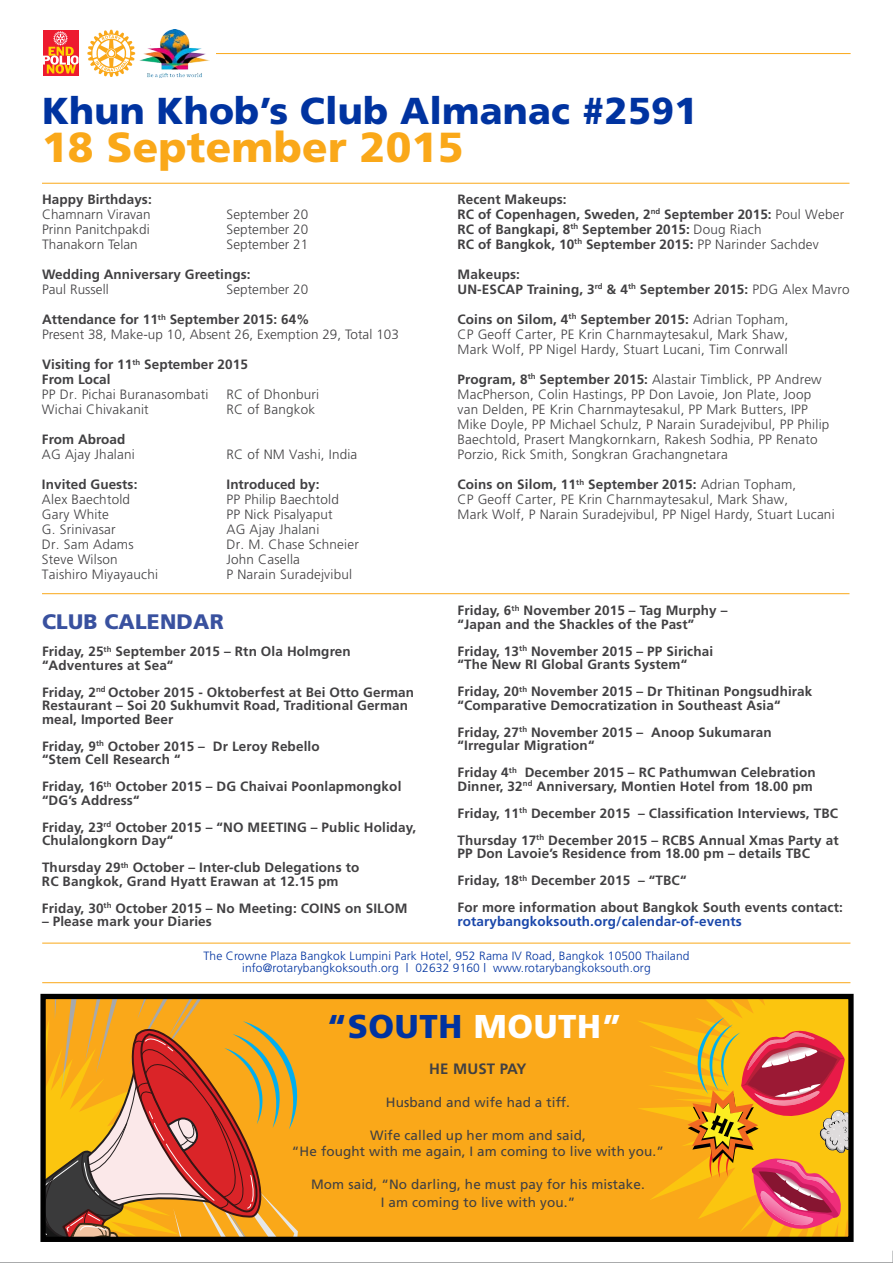
<style>
.page{position:relative;width:893px;height:1263px;background:#fff}
.page>*{position:absolute;margin:0;border:0;box-sizing:border-box;transform-origin:0 0}
.t1{font:900 42px "Frutiger";letter-spacing:.005em;color:#faa819}
.t2{font:900 37.5px "Frutiger";letter-spacing:.005em;color:#0033a0}
.t3{font:900 33px "Frutiger";letter-spacing:.02em;color:#0033a0}
.t4{font:900 21px "Frutiger";letter-spacing:.01em;color:#39519f}
.t5{font:700 15px "Frutiger";letter-spacing:.01em;color:#414042}
.t6{font:700 13.5px/13.5px "Frutiger";letter-spacing:.01em;color:#414042}
.t7{font:300 13.5px/15px "Frutiger";letter-spacing:.015em;color:#414042}
.t8{font:13.5px/16.5px "Frutiger";letter-spacing:.01em;color:#414042;text-align:center}
.t9{font:700 13.5px "Frutiger";letter-spacing:.01em;color:#1a47aa}
.t10{font:300 12px/12px "Frutiger";letter-spacing:.01em;color:#0033a0;text-align:center}
.s1{font-weight:700}
.s2{font-weight:300}
.s3{color:#fff}
</style>
<div class="page">
<hr style="left:216px;top:53px;width:635px;height:1px;background:#faa819">
<svg style="left:87px;top:30px;width:48px;height:47px"></svg>
<div style="left:43px;top:30px;width:36px;height:46px;background:#ed1b2f"></div>
<svg style="left:43px;top:31px;width:36px;height:43px"></svg>
<img style="left:139px;top:30px;width:71px;height:47px">
<hr style="left:42px;top:943px;width:808px;height:1px;background:#faa819">
<hr style="left:42px;top:982px;width:808px;height:1px;background:#faa819">
<hr style="left:0;top:1262px;width:893px;height:1px;background:#58595b">
<svg style="left:892px;top:1251px;width:1px;height:12px"></svg>
<hr style="left:42px;top:593px;width:807px;height:1px;background:#faa819">
<hr style="left:42px;top:183px;width:807px;height:1px;background:#faa819">
<svg style="left:46px;top:1000px;width:802px;height:236px;background:#ed9e26"></svg>
<svg style="left:687px;top:1017px;width:161px;height:219px;background:#e38e33"></svg>
<div style="left:40px;top:994px;width:814px;height:248px;border:5px solid #000"></div>
<h2 class="t2" style="left:42px;top:89px;width:657px">Khun Khob’s Club Almanac #2591</h2>
<h1 class="t1" style="left:42px;top:122px;width:423px">18 September 2015</h1>
<p class="t6" style="left:42px;top:192px;width:111px">Happy Birthdays:</p>
<p class="t7" style="left:42px;top:207px;width:110px">Chamnarn Viravan</p>
<p class="t7" style="left:227px;top:207px;width:83px">September 20</p>
<p class="t7" style="left:42px;top:222px;width:109px">Prinn Panitchpakdi</p>
<p class="t7" style="left:227px;top:222px;width:83px">September 20</p>
<p class="t7" style="left:42px;top:237px;width:97px">Thanakorn Telan</p>
<p class="t7" style="left:227px;top:237px;width:83px">September 21</p>
<p class="t6" style="left:42px;top:267px;width:210px">Wedding Anniversary Greetings:</p>
<p class="t7" style="left:42px;top:282px;width:68px">Paul Russell</p>
<p class="t7" style="left:227px;top:282px;width:83px">September 20</p>
<p class="t7" style="left:42px;top:312px;width:358px"><span class="s1">Attendance for 11</span><sup>th</sup> <span class="s1">September 2015: 64%<br></span>Present 38, Make-up 10, Absent 26, Exemption 29, Total 103</p>
<p class="t6" style="left:42px;top:357px;width:207px;line-height:15px">Visiting for 11<sup>th</sup> September 2015<br>From Local</p>
<p class="t7" style="left:42px;top:387px;width:168px">PP Dr. Pichai Buranasombati</p>
<p class="t7" style="left:226px;top:387px;width:94px">RC of Dhonburi</p>
<p class="t7" style="left:42px;top:402px;width:108px">Wichai Chivakanit</p>
<p class="t7" style="left:226px;top:402px;width:90px">RC of Bangkok</p>
<p class="t6" style="left:42px;top:432px;width:85px">From Abroad</p>
<p class="t7" style="left:42px;top:447px;width:94px">AG Ajay Jhalani</p>
<p class="t7" style="left:226px;top:447px;width:132px">RC of NM Vashi, India</p>
<p class="t6" style="left:42px;top:477px;width:97px">Invited Guests:</p>
<p class="t6" style="left:226px;top:477px;width:94px">Introduced by:</p>
<p class="t7" style="left:42px;top:492px;width:90px">Alex Baechtold</p>
<p class="t7" style="left:226px;top:492px;width:114px">PP Philip Baechtold</p>
<p class="t7" style="left:42px;top:507px;width:69px">Gary White</p>
<p class="t7" style="left:226px;top:507px;width:108px">PP Nick Pisalyaput</p>
<p class="t7" style="left:42px;top:522px;width:75px">G. Srinivasar</p>
<p class="t7" style="left:226px;top:522px;width:94px">AG Ajay Jhalani</p>
<p class="t7" style="left:42px;top:537px;width:93px">Dr. Sam Adams</p>
<p class="t7" style="left:226px;top:537px;width:134px">Dr. M. Chase Schneier</p>
<p class="t7" style="left:42px;top:552px;width:77px">Steve Wilson</p>
<p class="t7" style="left:226px;top:552px;width:75px">John Casella</p>
<p class="t7" style="left:42px;top:567px;width:118px">Taishiro Miyayauchi</p>
<p class="t7" style="left:226px;top:567px;width:127px">P Narain Suradejvibul</p>
<h3 class="t4" style="left:42px;top:609px;width:183px">CLUB CALENDAR</h3>
<p class="t6" style="left:42px;top:644px;width:310px">Friday, 25<sup>th</sup> September 2015 – Rtn Ola Holmgren “Adventures at Sea“</p>
<p class="t6" style="left:42px;top:685px;width:374px">Friday, 2<sup>nd</sup> October 2015 - Oktoberfest at Bei Otto German<br>Restaurant – Soi 20 Sukhumvit Road, Traditional German meal, Imported Beer</p>
<p class="t6" style="left:42px;top:739px;width:279px">Friday, 9<sup>th</sup> October 2015 – Dr Leroy Rebello “Stem Cell Research “</p>
<p class="t6" style="left:42px;top:779px;width:361px">Friday, 16<sup>th</sup> October 2015 – DG Chaivai Poonlapmongkol “DG’s Address“</p>
<p class="t6" style="left:42px;top:820px;width:376px">Friday, 23<sup>rd</sup> October 2015 – “NO MEETING – Public Holiday,<br>Chulalongkorn Day“</p>
<p class="t6" style="left:42px;top:860px;width:319px">Thursday 29<sup>th</sup> October – Inter-club Delegations to<br>RC Bangkok, Grand Hyatt Erawan at 12.15 pm</p>
<p class="t6" style="left:42px;top:901px;width:367px">Friday, 30<sup>th</sup> October 2015 – No Meeting: COINS on SILOM</p>
<p class="t6" style="left:42px;top:914px;width:171px">– Please mark your Diaries</p>
<p class="t6" style="left:458px;top:192px;width:388px;line-height:15px">Recent Makeups:<br>RC of Copenhagen, Sweden, 2<sup>nd</sup> September 2015: <span class="s2">Poul Weber </span>RC of Bangkapi, 8<sup>th</sup> September 2015: <span class="s2">Doug Riach<br></span>RC of Bangkok, 10<sup>th</sup> September 2015: <span class="s2">PP Narinder Sachdev</span></p>
<p class="t6" style="left:458px;top:267px;width:393px;line-height:15px">Makeups:<br>UN-ESCAP Training, 3<sup>rd</sup> &amp; 4<sup>th</sup> September 2015: <span class="s2">PDG Alex Mavro</span></p>
<p class="t7" style="left:458px;top:312px;width:333px;text-align:justify"><span class="s1">Coins on Silom, 4</span><sup>th</sup> <span class="s1">September 2015:</span> Adrian Topham, CP Geoff Carter, PE Krin Charnmaytesakul, Mark Shaw, Mark Wolf, PP Nigel Hardy, Stuart Lucani, Tim Conrwall</p>
<p class="t7" style="left:458px;top:372px;width:373px"><span class="s1">Program, 8</span><sup>th</sup> <span class="s1">September 2015:</span> Alastair Timblick, PP Andrew MacPherson, Colin Hastings, PP Don Lavoie, Jon Plate, Joop van Delden, PE Krin Charnmaytesakul, PP Mark Butters, IPP Mike Doyle, PP Michael Schulz, P Narain Suradejvibul, PP Philip Baechtold, Prasert Mangkornkarn, Rakesh Sodhia, PP Renato Porzio, Rick Smith, Songkran Grachangnetara</p>
<p class="t7" style="left:458px;top:477px;width:379px"><span class="s1">Coins on Silom, 11</span><sup>th</sup> <span class="s1">September 2015:</span> Adrian Topham,<br>CP Geoff Carter, PE Krin Charnmaytesakul, Mark Shaw,<br>Mark Wolf, P Narain Suradejvibul, PP Nigel Hardy, Stuart Lucani</p>
<p class="t6" style="left:457px;top:603px;width:271px">Friday, 6<sup>th</sup> November 2015 – Tag Murphy – “Japan and the Shackles of the Past”</p>
<p class="t6" style="left:457px;top:644px;width:257px">Friday, 13<sup>th</sup> November 2015 – PP Sirichai “The New RI Global Grants System“</p>
<p class="t6" style="left:457px;top:684px;width:356px">Friday, 20<sup>th</sup> November 2015 – Dr Thitinan Pongsudhirak “Comparative Democratization in Southeast Asia“</p>
<p class="t6" style="left:457px;top:725px;width:316px">Friday, 27<sup>th</sup> November 2015 – Anoop Sukumaran “Irregular Migration“</p>
<p class="t6" style="left:457px;top:765px;width:360px">Friday 4<sup>th</sup> December 2015 – RC Pathumwan Celebration<br>Dinner, 32<sup>nd</sup> Anniversary, Montien Hotel from 18.00 pm</p>
<p class="t6" style="left:457px;top:799px;width:383px;line-height:27px">Friday, 11<sup>th</sup> December 2015 – Classification Interviews, TBC<br>Thursday 17<sup>th</sup> December 2015 – RCBS Annual Xmas Party at</p>
<p class="t6" style="left:457px;top:840px;width:387px;line-height:27px">PP Don Lavoie’s Residence from 18.00 pm – details TBC<br>Friday, 18<sup>th</sup> December 2015 – “TBC“<br>For more information about Bangkok South events contact:</p>
<p class="t9" style="left:457px;top:913px;width:286px">rotarybangkoksouth.org/calendar-of-events</p>
<p class="t10" style="left:203px;top:950px;width:488px">The Crowne Plaza Bangkok Lumpini Park Hotel, 952 Rama IV Road, Bangkok 10500 Thailand info@rotarybangkoksouth.org | 02632 9160 | www.rotarybangkoksouth.org</p>
<h3 class="t3" style="left:327px;top:1007px;width:296px">“SOUTH <span class="s3">MOUTH”</span></h3>
<p class="t5" style="left:429px;top:1060px;width:99px">HE MUST PAY</p>
<p class="t8" style="left:386px;top:1094px;width:186px">Husband and wife had a tiff.</p>
<p class="t8" style="left:292px;top:1127px;width:374px">Wife called up her mom and said,<br>“He fought with me again, I am coming to live with you.”</p>
<p class="t8" style="left:311px;top:1176px;width:335px;line-height:18px">Mom said, “No darling, he must pay for his mistake.<br>I am coming to live with you.”</p>
</div>
